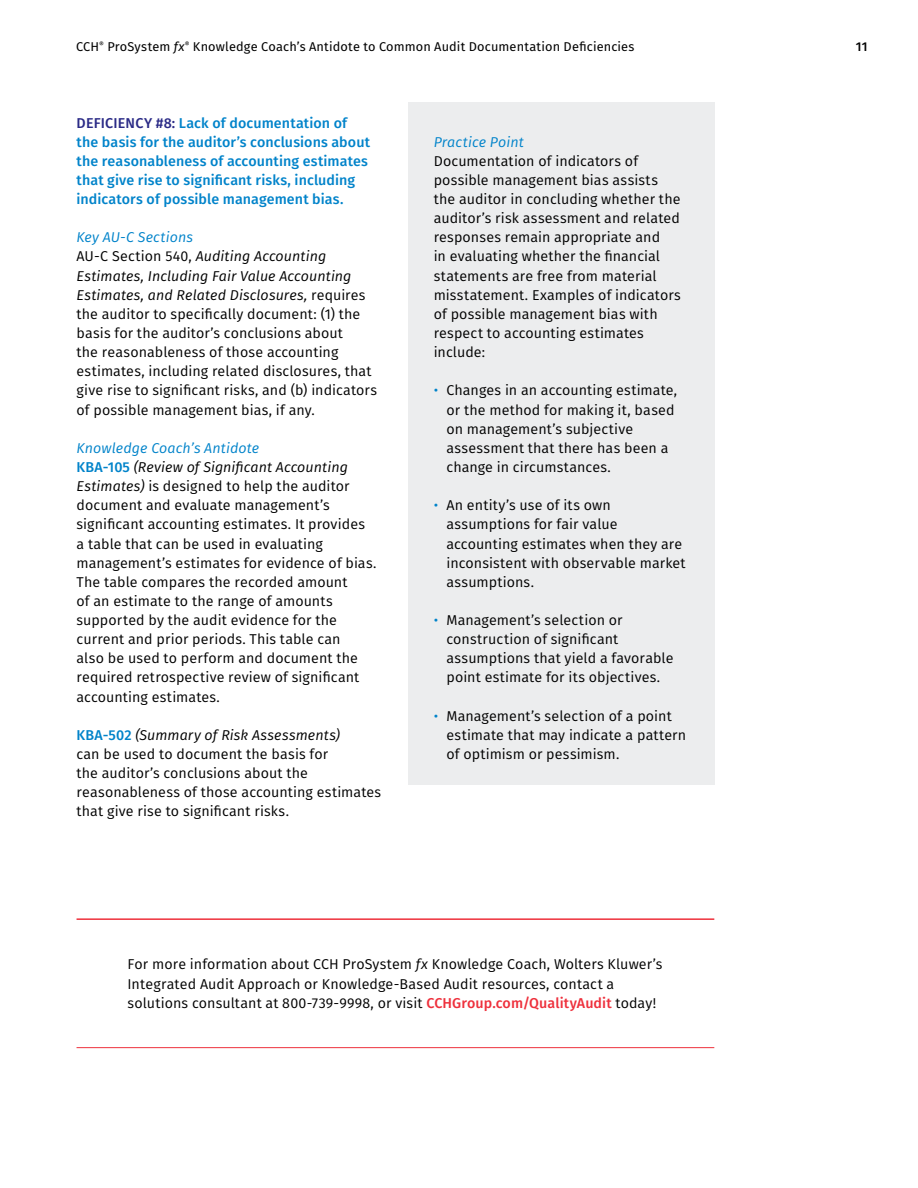
<style>
.page{position:relative;width:918px;height:1188px;background:#fff}
.page>*{position:absolute;margin:0;border:0;box-sizing:border-box;transform-origin:0 0}
.Body_text{font:14.25px/19.2px "Fira Sans";letter-spacing:.005em;color:#000}
.Heading{font:500 14.25px/19.2px "Fira Sans";letter-spacing:.01em;color:#0083ca}
.Subheading{font:italic 14.25px "Fira Sans";letter-spacing:.005em;color:#0083ca}
.t1{font:12.75px "Fira Sans";letter-spacing:.01em;color:#000}
.t2{font:500 12.75px "Fira Sans";color:#000}
.s1{font-style:italic}
.s2{color:#2a2a86}
.s3{font-weight:500;color:#0083ca}
.s4{color:#0083ca}
.s5{font-weight:500;color:#ee303c}
</style>
<div class="page">
<div style="left:408px;top:102px;width:306px;height:682px;background:#ecedee"></div>
<hr style="left:77px;top:918px;width:637px;height:2px;background:#ee303c">
<hr style="left:77px;top:1047px;width:637px;height:1px;background:#ee303c">
<p class="t1" style="left:76px;top:37px;width:560px">CCH<sup>®</sup> ProSystem <span class="s1">fx</span><sup>®</sup> Knowledge Coach’s Antidote to Common Audit Documentation Deficiencies</p>
<p class="t2" style="left:856px;top:36px;width:13px">11</p>
<p class="Heading" style="left:77px;top:112px;width:295px"><span class="s2">DEFICIENCY #8:</span> Lack of documentation of the basis for the auditor’s conclusions about the reasonableness of accounting estimates that give rise to significant risks, including indicators of possible management bias.</p>
<p class="Subheading" style="left:77px;top:227px;width:118px">Key AU‑C Sections</p>
<p class="Body_text" style="left:77px;top:247px;width:302px">AU‑C Section 540, <span class="s1">Auditing Accounting Estimates, Including Fair Value Accounting Estimates, and Related Disclosures,</span> requires the auditor to specifically document: (1) the basis for the auditor’s conclusions about<br>the reasonableness of those accounting estimates, including related disclosures, that give rise to significant risks, and (b) indicators of possible management bias, if any.</p>
<p class="Subheading" style="left:77px;top:437px;width:184px">Knowledge Coach’s Antidote</p>
<p class="Body_text" style="left:77px;top:457px;width:301px"><span class="s3">KBA‑105</span> <span class="s1">(Review of Significant Accounting Estimates)</span> is designed to help the auditor document and evaluate management’s significant accounting estimates. It provides<br>a table that can be used in evaluating management’s estimates for evidence of bias.<br>The table compares the recorded amount<br>of an estimate to the range of amounts supported by the audit evidence for the current and prior periods. This table can<br>also be used to perform and document the required retrospective review of significant accounting estimates.</p>
<p class="Body_text" style="left:77px;top:725px;width:306px"><span class="s3">KBA‑502</span> <span class="s1">(Summary of Risk Assessments)<br></span>can be used to document the basis for<br>the auditor’s conclusions about the reasonableness of those accounting estimates that give rise to significant risks.</p>
<p class="Subheading" style="left:434px;top:131px;width:92px">Practice Point</p>
<p class="Body_text" style="left:434px;top:151px;width:249px">Documentation of indicators of possible management bias assists the auditor in concluding whether the auditor’s risk assessment and related responses remain appropriate and<br>in evaluating whether the financial statements are free from material misstatement. Examples of indicators of possible management bias with respect to accounting estimates include:</p>
<p class="Body_text" style="left:446px;top:381px;width:232px;text-indent:-13px"><span class="s4">•</span> Changes in an accounting estimate, or the method for making it, based on management’s subjective assessment that there has been a change in circumstances.</p>
<p class="Body_text" style="left:446px;top:495px;width:241px;text-indent:-13px"><span class="s4">•</span> An entity’s use of its own assumptions for fair value accounting estimates when they are inconsistent with observable market assumptions.</p>
<p class="Body_text" style="left:446px;top:610px;width:229px;text-indent:-13px"><span class="s4">•</span> Management’s selection or construction of significant assumptions that yield a favorable point estimate for its objectives.</p>
<p class="Body_text" style="left:446px;top:706px;width:241px;text-indent:-13px"><span class="s4">•</span> Management’s selection of a point estimate that may indicate a pattern of optimism or pessimism.</p>
<p class="Body_text" style="left:128px;top:955px;width:536px">For more information about CCH ProSystem <span class="s1">fx</span> Knowledge Coach, Wolters Kluwer’s<br>Integrated Audit Approach or Knowledge-Based Audit resources, contact a solutions consultant at 800‑739‑9998, or visit <span class="s5">CCHGroup.com/QualityAudit</span> today!</p>
</div>
